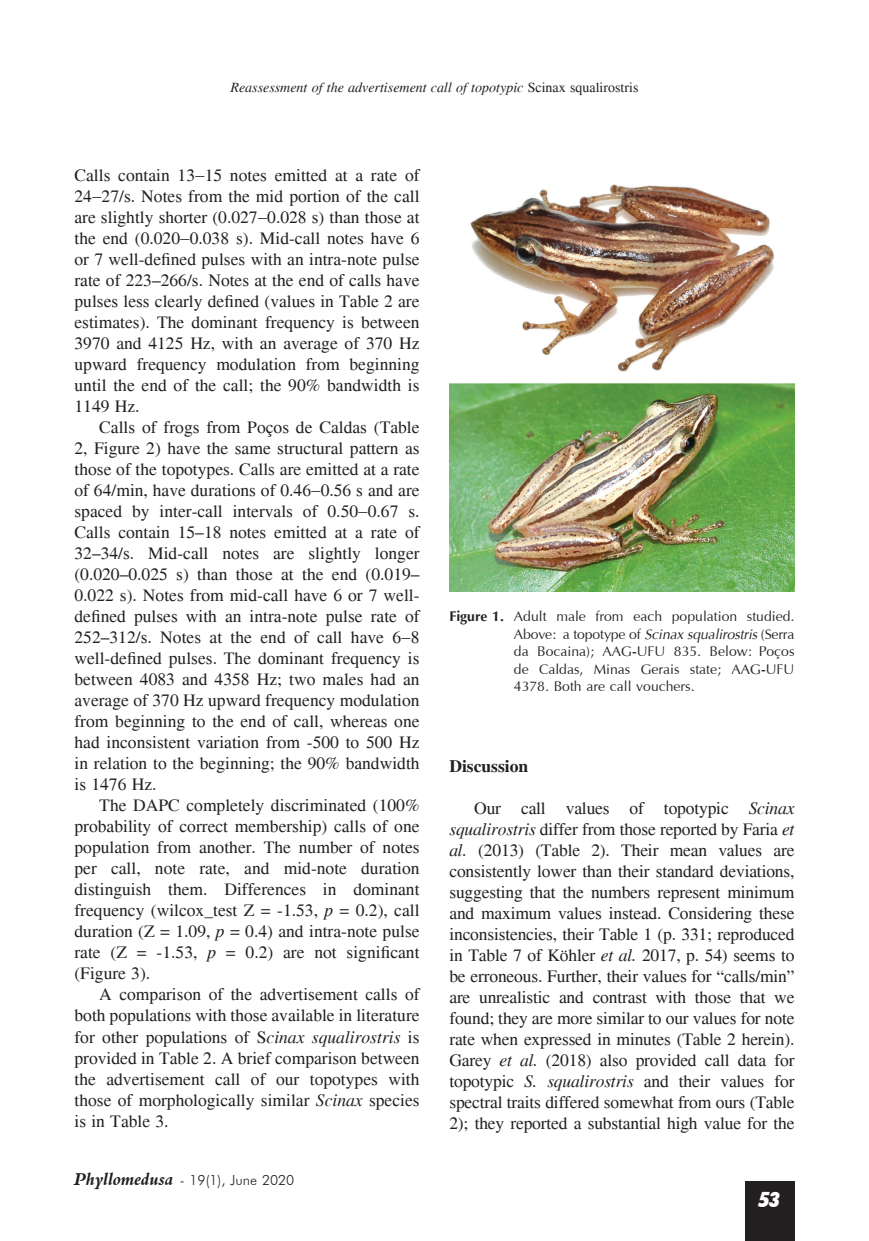
<style>
.page{position:relative;width:869px;height:1241px;background:#fff}
.page>*{position:absolute;margin:0;border:0;box-sizing:border-box;transform-origin:0 0}
.t1{font:italic 900 condensed 21px "Futura BT";color:#fff}
.t2{font:17.5px/21px "Times";color:#231f20;text-align:justify}
.t3{font:700 17.5px "Times";color:#231f20}
.t4{font:14px/17.5px "Optima";color:#231f20;text-align:justify}
.t5{font:italic 14px "Times";color:#231f20}
.t6{font:300 14px "Futura BT";color:#231f20}
.s1{font-style:normal}
.s2{font-style:italic}
.s3{font-family:"Aldine 401 BT Bold Italic A";font-weight:400;font-size:17.5px}
.s4{font-weight:700}
</style>
<div class="page">
<div style="left:744px;top:1181px;width:50px;height:59px;background:#231f20"></div>
<img style="left:449px;top:184px;width:345px;height:407px">
<p class="t5" style="left:230px;top:79px;width:409px">Reassessment of the advertisement call of topotypic <span class="s1">Scinax squalirostris</span></p>
<p class="t2" style="left:74px;top:164px;width:346px">Calls contain 13−15 notes emitted at a rate of 24−27/s. Notes from the mid portion of the call are slightly shorter (0.027−0.028 s) than those at the end (0.020−0.038 s). Mid-call notes have 6 or 7 well-defined pulses with an intra-note pulse rate of 223–266/s. Notes at the end of calls have pulses less clearly defined (values in Table 2 are estimates). The dominant frequency is between 3970 and 4125 Hz, with an average of 370 Hz upward frequency modulation from beginning until the end of the call; the 90% bandwidth is 1149 Hz.</p>
<p class="t2" style="left:74px;top:416px;width:346px;text-indent:25px">Calls of frogs from Poços de Caldas (Table 2, Figure 2) have the same structural pattern as those of the topotypes. Calls are emitted at a rate of 64/min, have durations of 0.46−0.56 s and are spaced by inter-call intervals of 0.50−0.67 s.<br>Calls contain 15–18 notes emitted at a rate of 32–34/s. Mid-call notes are slightly longer (0.020–0.025 s) than those at the end (0.019– 0.022 s). Notes from mid-call have 6 or 7 well&shy;defined pulses with an intra-note pulse rate of 252–312/s. Notes at the end of call have 6−8 well-defined pulses. The dominant frequency is between 4083 and 4358 Hz; two males had an average of 370 Hz upward frequency modulation from beginning to the end of call, whereas one had inconsistent variation from -500 to 500 Hz in relation to the beginning; the 90% bandwidth is 1476 Hz.</p>
<p class="t2" style="left:74px;top:794px;width:346px;text-indent:25px">The DAPC completely discriminated (100% probability of correct membership) calls of one population from another. The number of notes per call, note rate, and mid-note duration distinguish them. Differences in dominant frequency (wilcox_test Z = -1.53, <span class="s2">p</span> = 0.2), call duration (Z = 1.09, <span class="s2">p</span> = 0.4) and intra-note pulse rate (Z = -1.53, <span class="s2">p</span> = 0.2) are not significant (Figure 3).</p>
<p class="t2" style="left:74px;top:983px;width:346px;text-indent:25px">A comparison of the advertisement calls of both populations with those available in literature for other populations of S<span class="s2">cinax squalirostris</span> is provided in Table 2. A brief comparison between the advertisement call of our topotypes with those of morphologically similar <span class="s2">Scinax</span> species is in Table 3.</p>
<p class="t6" style="left:74px;top:1171px;width:221px"><span class="s3">Phyllomedusa</span> - 19(1), June 2020</p>
<p class="t4" style="left:513px;top:608px;width:282px;text-indent:-64px"><span class="s4">Figure 1.</span> Adult male from each population studied.<br>Above: a topotype of <span class="s2">Scinax squalirostris</span> (Serra da Bocaina); AAG-UFU 835. Below: Poços de Caldas, Minas Gerais state; AAG-UFU 4378. Both are call vouchers.</p>
<p class="t3" style="left:449px;top:755px;width:80px">Discussion</p>
<p class="t2" style="left:449px;top:797px;width:346px;text-indent:25px">Our call values of topotypic <span class="s2">Scinax squalirostris</span> differ from those reported by Faria <span class="s2">et al.</span> (2013) (Table 2). Their mean values are consistently lower than their standard deviations, suggesting that the numbers represent minimum and maximum values instead. Considering these inconsistencies, their Table 1 (p. 331; reproduced in Table 7 of Köhler <span class="s2">et al.</span> 2017, p. 54) seems to be erroneous. Further, their values for “calls/min” are unrealistic and contrast with those that we found; they are more similar to our values for note rate when expressed in minutes (Table 2 herein).<br>Garey <span class="s2">et al.</span> (2018) also provided call data for topotypic <span class="s2">S. squalirostris</span> and their values for spectral traits differed somewhat from ours (Table 2); they reported a substantial high value for the</p>
<p class="t1" style="left:758px;top:1186px;width:22px">53</p>
</div>
